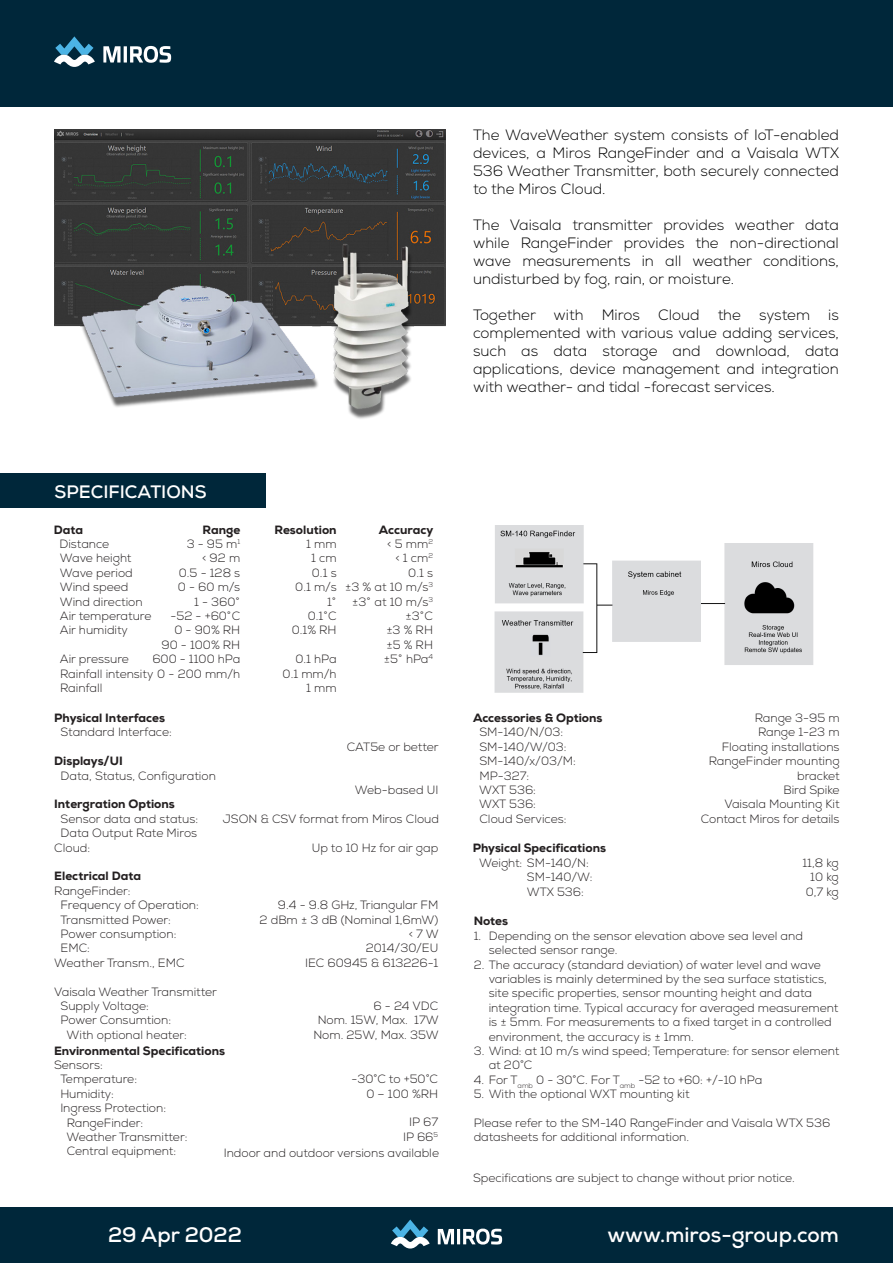
<style>
.page{position:relative;width:893px;height:1263px;background:#fff}
.page>*{position:absolute;margin:0;border:0;box-sizing:border-box;transform-origin:0 0}
.t1{font:700 21px "Nexa";color:#fff}
.Text{font:700 18px "Nexa";color:#fff}
.Ingress{font:300 15px/18px "Nexa";color:#000;text-align:justify}
.t2{font:300 12px/14.4px "Nexa";color:#231f20}
.t3{font:800 12px "Nexa";color:#231f20}
</style>
<div class="page">
<div style="left:0;top:1207px;width:893px;height:56px;background:#00273a"></div>
<div style="left:0;top:0;width:893px;height:106px;background:#00273a"></div>
<svg style="left:103px;top:46px;width:18px;height:17px"></svg>
<hr style="left:124px;top:46px;width:3px;height:17px;background:#fff">
<svg style="left:130px;top:46px;width:41px;height:17px"></svg>
<svg style="left:54px;top:36px;width:41px;height:31px"></svg>
<svg style="left:438px;top:1229px;width:16px;height:15px"></svg>
<hr style="left:457px;top:1229px;width:3px;height:15px;background:#fff">
<svg style="left:463px;top:1228px;width:39px;height:16px"></svg>
<svg style="left:391px;top:1219px;width:39px;height:29px"></svg>
<div style="left:0;top:473px;width:266px;height:35px;background:#00273a"></div>
<img style="left:494px;top:525px;width:320px;height:168px">
<img style="left:55px;top:129px;width:391px;height:290px">
<p class="Ingress" style="left:473px;top:126px;width:368px">The WaveWeather system consists of IoT-enabled devices, a Miros RangeFinder and a Vaisala WTX 536 Weather Transmitter, both securely connected to the Miros Cloud.</p>
<p class="Ingress" style="left:473px;top:216px;width:367px">The Vaisala transmitter provides weather data while RangeFinder provides the non-directional wave measurements in all weather conditions, undisturbed by fog, rain, or moisture.</p>
<p class="Ingress" style="left:473px;top:306px;width:367px">Together with Miros Cloud the system is complemented with various value adding services, such as data storage and download, data applications, device management and integration with weather- and tidal -forecast services.</p>
<p class="Text" style="left:55px;top:480px;width:154px">SPECIFICATIONS</p>
<p class="t3" style="left:54px;top:522px;width:31px">Data</p>
<p class="t2" style="left:60px;top:537px;width:51px">Distance</p>
<p class="t2" style="left:60px;top:551px;width:73px">Wave height</p>
<p class="t2" style="left:60px;top:566px;width:75px">Wave period</p>
<p class="t2" style="left:60px;top:580px;width:70px">Wind speed</p>
<p class="t2" style="left:60px;top:595px;width:84px">Wind direction</p>
<p class="t2" style="left:60px;top:609px;width:93px">Air temperature</p>
<p class="t2" style="left:60px;top:623px;width:70px">Air humidity</p>
<p class="t2" style="left:60px;top:652px;width:71px">Air pressure</p>
<p class="t2" style="left:60px;top:667px;width:182px">Rainfall intensity 0 - 200 mm/h</p>
<p class="t2" style="left:60px;top:681px;width:44px">Rainfall</p>
<p class="t3" style="left:203px;top:522px;width:39px">Range</p>
<p class="t2" style="left:187px;top:537px;width:55px">3 - 95 m<sup>1</sup></p>
<p class="t2" style="left:202px;top:551px;width:40px">&lt; 92 m</p>
<p class="t2" style="left:179px;top:566px;width:63px">0.5 - 128 s</p>
<p class="t2" style="left:178px;top:580px;width:64px">0 - 60 m/s</p>
<p class="t2" style="left:194px;top:595px;width:48px">1 - 360˚</p>
<p class="t2" style="left:170px;top:609px;width:71px">-52 - +60˚C</p>
<p class="t2" style="left:174px;top:623px;width:67px">0 - 90% RH</p>
<p class="t2" style="left:161px;top:638px;width:80px">90 - 100% RH</p>
<p class="t2" style="left:152px;top:652px;width:89px">600 - 1100 hPa</p>
<p class="t3" style="left:275px;top:522px;width:64px">Resolution</p>
<p class="t2" style="left:306px;top:537px;width:32px">1 mm</p>
<p class="t2" style="left:311px;top:551px;width:27px">1 cm</p>
<p class="t2" style="left:312px;top:566px;width:26px">0.1 s</p>
<p class="t2" style="left:295px;top:580px;width:43px">0.1 m/s</p>
<p class="t2" style="left:327px;top:595px;width:11px">1˚</p>
<p class="t2" style="left:308px;top:609px;width:30px">0.1˚C</p>
<p class="t2" style="left:292px;top:623px;width:46px">0.1% RH</p>
<p class="t2" style="left:295px;top:652px;width:43px">0.1 hPa</p>
<p class="t2" style="left:283px;top:667px;width:56px">0.1 mm/h</p>
<p class="t2" style="left:306px;top:681px;width:32px">1 mm</p>
<p class="t3" style="left:379px;top:522px;width:56px">Accuracy</p>
<p class="t2" style="left:387px;top:537px;width:47px">&lt; 5 mm<sup>2</sup></p>
<p class="t2" style="left:395px;top:551px;width:39px">&lt; 1 cm<sup>2</sup></p>
<p class="t2" style="left:408px;top:566px;width:26px">0.1 s</p>
<p class="t2" style="left:345px;top:580px;width:89px">±3 % at 10 m/s<sup>3</sup></p>
<p class="t2" style="left:352px;top:595px;width:82px">±3˚ at 10 m/s<sup>3</sup></p>
<p class="t2" style="left:405px;top:609px;width:29px">±3˚C</p>
<p class="t2" style="left:386px;top:623px;width:48px">±3 % RH</p>
<p class="t2" style="left:386px;top:638px;width:48px">±5 % RH</p>
<p class="t2" style="left:384px;top:652px;width:51px">±5˚ hPa<sup>4</sup></p>
<p class="t3" style="left:54px;top:710px;width:112px">Physical Interfaces</p>
<p class="t2" style="left:61px;top:725px;width:113px">Standard Interface:</p>
<p class="t3" style="left:54px;top:753px;width:70px">Displays/UI</p>
<p class="t2" style="left:61px;top:768px;width:157px">Data, Status, Configuration</p>
<p class="t3" style="left:54px;top:796px;width:122px">Intergration Options</p>
<p class="t2" style="left:61px;top:812px;width:139px">Sensor data and status:</p>
<p class="t2" style="left:54px;top:826px;width:144px;text-indent:6px">Data Output Rate Miros<br>Cloud:</p>
<p class="t3" style="left:54px;top:868px;width:88px">Electrical Data</p>
<p class="t2" style="left:54px;top:884px;width:78px">RangeFinder:</p>
<p class="t2" style="left:61px;top:898px;width:140px">Frequency of Operation:</p>
<p class="t2" style="left:61px;top:912px;width:112px">Transmitted Power:</p>
<p class="t2" style="left:61px;top:927px;width:117px">Power consumption:</p>
<p class="t2" style="left:61px;top:941px;width:31px">EMC:</p>
<p class="t2" style="left:54px;top:956px;width:132px">Weather Transm., EMC</p>
<p class="t2" style="left:54px;top:984px;width:164px">Vaisala Weather Transmitter</p>
<p class="t2" style="left:61px;top:999px;width:90px">Supply Voltage:</p>
<p class="t2" style="left:61px;top:1013px;width:112px">Power Consumtion:</p>
<p class="t2" style="left:67px;top:1028px;width:122px">With optional heater:</p>
<p class="t2" style="left:347px;top:740px;width:93px">CAT5e or better</p>
<p class="t2" style="left:355px;top:783px;width:85px">Web-based UI</p>
<p class="t2" style="left:223px;top:811px;width:218px">JSON &amp; CSV format from Miros Cloud</p>
<p class="t2" style="left:312px;top:840px;width:128px">Up to 10 Hz for air gap</p>
<p class="t2" style="left:278px;top:898px;width:162px">9.4 - 9.8 GHz, Triangular FM</p>
<p class="t2" style="left:260px;top:912px;width:180px">2 dBm ± 3 dB (Nominal 1,6mW)</p>
<p class="t2" style="left:409px;top:927px;width:32px">&lt; 7 W</p>
<p class="t2" style="left:366px;top:941px;width:74px">2014/30/EU</p>
<p class="t2" style="left:305px;top:956px;width:135px">IEC 60945 &amp; 613226-1</p>
<p class="t2" style="left:373px;top:999px;width:66px">6 - 24 VDC</p>
<p class="t2" style="left:318px;top:1013px;width:123px">Nom. 15W, Max. 17W</p>
<p class="t2" style="left:313px;top:1028px;width:127px">Nom. 25W, Max. 35W</p>
<p class="t3" style="left:54px;top:1043px;width:173px">Environmental Specifications</p>
<p class="t2" style="left:54px;top:1058px;width:50px">Sensors:</p>
<p class="t2" style="left:60px;top:1072px;width:78px">Temperature:</p>
<p class="t2" style="left:60px;top:1087px;width:55px">Humidity:</p>
<p class="t2" style="left:60px;top:1101px;width:107px">Ingress Protection:</p>
<p class="t2" style="left:67px;top:1115px;width:78px">RangeFinder:</p>
<p class="t2" style="left:66px;top:1130px;width:122px">Weather Transmitter:</p>
<p class="t2" style="left:67px;top:1144px;width:111px">Central equipment:</p>
<p class="t2" style="left:352px;top:1072px;width:88px">-30°C to +50°C</p>
<p class="t2" style="left:366px;top:1087px;width:73px">0 – 100 %RH</p>
<p class="t2" style="left:409px;top:1115px;width:30px">IP 67</p>
<p class="t2" style="left:403px;top:1130px;width:36px">IP 66<sup>5</sup></p>
<p class="t2" style="left:224px;top:1146px;width:217px">Indoor and outdoor versions available</p>
<p class="t3" style="left:473px;top:710px;width:131px">Accessories &amp; Options</p>
<p class="t2" style="left:479px;top:725px;width:85px">SM-140/N/03:</p>
<p class="t2" style="left:479px;top:740px;width:89px">SM-140/W/03:</p>
<p class="t2" style="left:479px;top:754px;width:98px">SM-140/x/03/M:</p>
<p class="t2" style="left:479px;top:768px;width:51px">MP-327:</p>
<p class="t2" style="left:479px;top:783px;width:58px">WXT 536:</p>
<p class="t2" style="left:479px;top:797px;width:58px">WXT 536:</p>
<p class="t2" style="left:479px;top:812px;width:89px">Cloud Services:</p>
<p class="t3" style="left:473px;top:841px;width:135px">Physical Specifications</p>
<p class="t2" style="left:479px;top:856px;width:111px">Weight: SM-140/N:</p>
<p class="t2" style="left:527px;top:870px;width:67px">SM-140/W:</p>
<p class="t2" style="left:527px;top:885px;width:59px">WTX 536:</p>
<p class="t2" style="left:755px;top:711px;width:86px">Range 3-95 m</p>
<p class="t2" style="left:758px;top:725px;width:83px">Range 1-23 m</p>
<p class="t2" style="left:722px;top:740px;width:119px">Floating installations</p>
<p class="t2" style="left:709px;top:754px;width:132px;text-align:right">RangeFinder mounting bracket</p>
<p class="t2" style="left:783px;top:783px;width:58px">Bird Spike</p>
<p class="t2" style="left:724px;top:797px;width:117px">Vaisala Mounting Kit</p>
<p class="t2" style="left:701px;top:812px;width:140px">Contact Miros for details</p>
<p class="t2" style="left:802px;top:856px;width:38px">11,8 kg</p>
<p class="t2" style="left:810px;top:870px;width:30px">10 kg</p>
<p class="t2" style="left:806px;top:885px;width:35px">0,7 kg</p>
<p class="t3" style="left:474px;top:914px;width:36px">Notes</p>
<p class="t2" style="left:489px;top:929px;width:316px;text-indent:-15px">1. Depending on the sensor elevation above sea level and selected sensor range.</p>
<p class="t2" style="left:489px;top:958px;width:351px;text-indent:-15px">2. The accuracy (standard deviation) of water level and wave variables is mainly determined by the sea surface statistics, site specific properties, sensor mounting height and data integration time. Typical accuracy for averaged measurement is ± 5mm. For measurements to a fixed target in a controlled environment, the accuracy is ± 1mm.</p>
<p class="t2" style="left:489px;top:1044px;width:352px;text-indent:-15px">3. Wind: at 10 m/s wind speed; Temperature: for sensor element at 20°C</p>
<p class="t2" style="left:474px;top:1073px;width:290px">4. For T<sub>amb</sub> 0 - 30°C. For T<sub>amb</sub> -52 to +60: +/-10 hPa</p>
<p class="t2" style="left:474px;top:1087px;width:217px">5. With the optional WXT mounting kit</p>
<p class="t2" style="left:474px;top:1116px;width:358px">Please refer to the SM-140 RangeFinder and Vaisala WTX 536 datasheets for additional information.</p>
<p class="t2" style="left:473px;top:1171px;width:323px">Specifications are subject to change without prior notice.</p>
<p class="t1" style="left:108px;top:1221px;width:136px">29 Apr 2022</p>
<p class="t1" style="left:607px;top:1221px;width:233px">www.miros-group.com</p>
</div>
